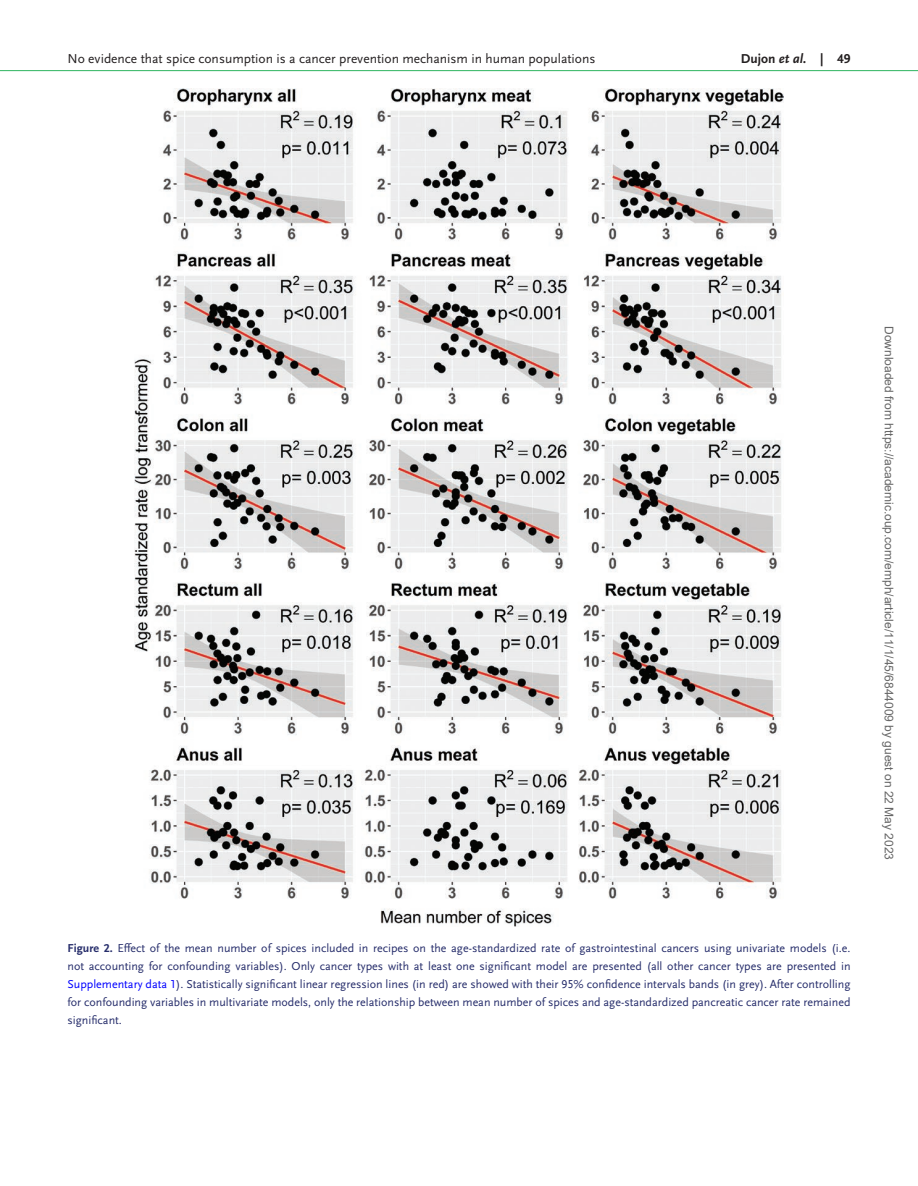
<style>
.page{position:relative;width:918px;height:1186px;background:#fff}
.page>*{position:absolute;margin:0;border:0;box-sizing:border-box;transform-origin:0 0}
.t1{font:13.5px "Scala Sans Pro";color:#231f20}
.t2{font:700 13.5px "Scala Sans Pro";color:#231f20}
.t3{font:12px/18px "Scala Sans Pro";color:#262d6b;text-align:justify}
.t4{font:12px "Arial";color:#666}
.s1{font-style:italic}
.s2{font-weight:700}
.s3{color:#00f}
</style>
<div class="page">
<hr style="left:0;top:70px;width:918px;height:1px;background:#2eb460">
<img style="left:134px;top:89px;width:650px;height:837px">
<p class="t1" style="left:68px;top:51px;width:530px">No evidence that spice consumption is a cancer prevention mechanism in human populations</p>
<p class="t2" style="left:741px;top:50px;width:111px">Dujon <span class="s1">et al.</span> | 49</p>
<p class="t4" style="left:893px;top:326px;width:535px;rotate:90deg">Downloaded from https://academic.oup.com/emph/article/11/1/45/6844009 by guest on 22 May 2023</p>
<p class="t3" style="left:68px;top:939px;width:785px"><span class="s2">Figure 2.</span> Effect of the mean number of spices included in recipes on the age-standardized rate of gastrointestinal cancers using univariate models (i.e. not accounting for confounding variables). Only cancer types with at least one significant model are presented (all other cancer types are presented in <span class="s3">Supplementary data 1</span>). Statistically significant linear regression lines (in red) are showed with their 95% confidence intervals bands (in grey). After controlling for confounding variables in multivariate models, only the relationship between mean number of spices and age-standardized pancreatic cancer rate remained significant.</p>
</div>
